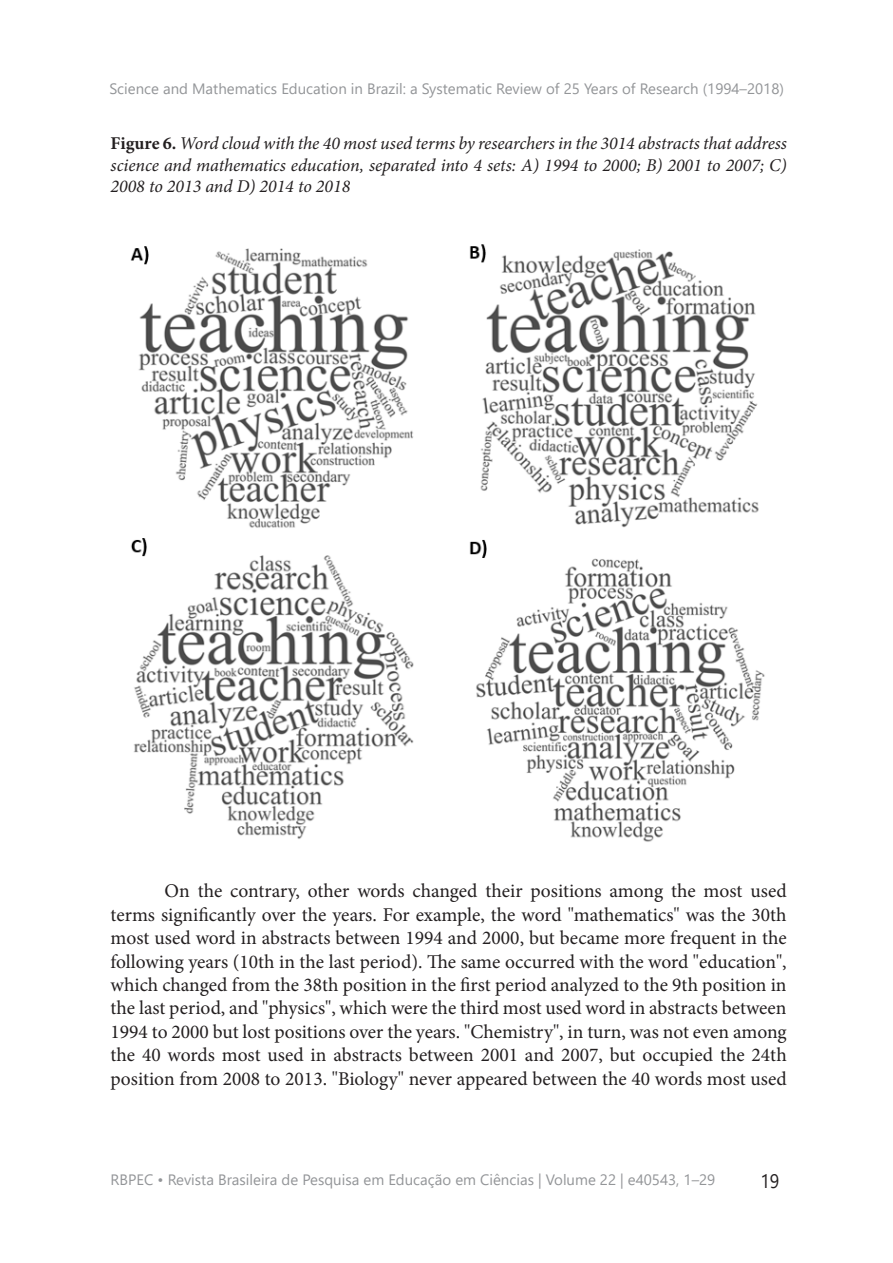
<style>
.page{position:relative;width:893px;height:1263px;background:#fff}
.page>*{position:absolute;margin:0;border:0;box-sizing:border-box;transform-origin:0 0}
.t1{font:19.5px/23.4px "Minion Pro";color:#231f20;text-align:justify}
.t2{font:19.5px "Segoe UI";color:#231f20;scale:.9 1}
.Título_tabelas_e_qua{font:italic 18px/21.6px "Minion Pro";color:#231f20;text-align:justify}
.t3{font:15px "Segoe UI";color:#939598}
.s1{font-weight:700;font-style:normal}
</style>
<div class="page">
<img style="left:130px;top:244px;width:635px;height:598px">
<p class="t3" style="left:109px;top:74px;width:676px">Science and Mathematics Education in Brazil: a Systematic Review of 25 Years of Research (1994–2018)</p>
<p class="Título_tabelas_e_qua" style="left:111px;top:133px;width:678px"><span class="s1">Figure 6.</span> Word cloud with the 40 most used terms by researchers in the 3014 abstracts that address science and mathematics education, separated into 4 sets: A) 1994 to 2000; B) 2001 to 2007; C)<br>2008 to 2013 and D) 2014 to 2018</p>
<p class="t1" style="left:111px;top:879px;width:678px;text-indent:54px">On the contrary, other words changed their positions among the most used terms significantly over the years. For example, the word "mathematics" was the 30th most used word in abstracts between 1994 and 2000, but became more frequent in the following years (10th in the last period). The same occurred with the word "education", which changed from the 38th position in the first period analyzed to the 9th position in the last period, and "physics", which were the third most used word in abstracts between 1994 to 2000 but lost positions over the years. "Chemistry", in turn, was not even among the 40 words most used in abstracts between 2001 and 2007, but occupied the 24th position from 2008 to 2013. "Biology" never appeared between the 40 words most used</p>
<p class="t3" style="left:111px;top:1165px;width:606px">RBPEC • Revista Brasileira de Pesquisa em Educação em Ciências | Volume 22 | e40543, 1–29</p>
<p class="t2" style="left:760px;top:1162px;width:23px">19</p>
</div>
